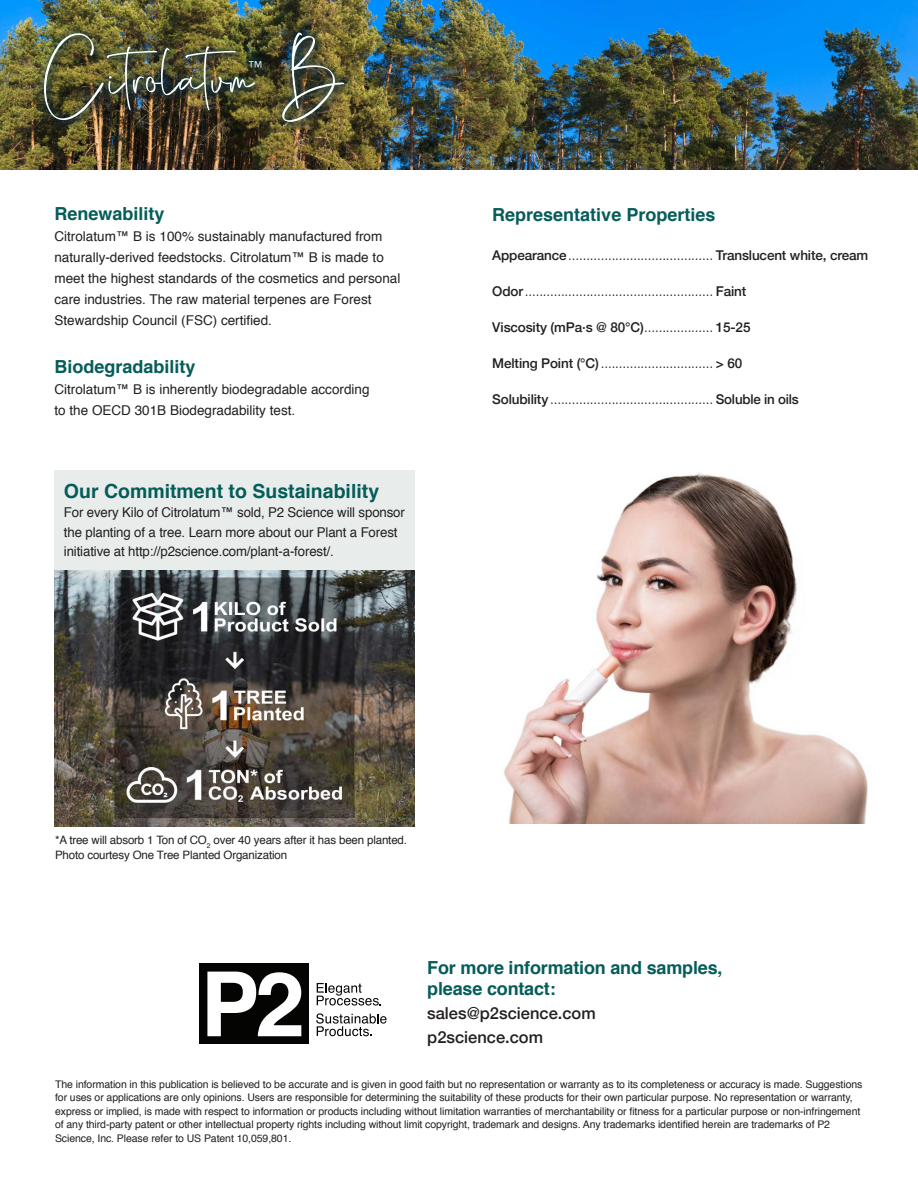
<style>
.page{position:relative;width:918px;height:1188px;background:#fff}
.page>*{position:absolute;margin:0;border:0;box-sizing:border-box;transform-origin:0 0}
.t1{font:48.45px "Hamellista Regular Hamellista";letter-spacing:.02em;color:#fff;scale:1.08 1}
.t2{font:700 19.5px "Helvetica";color:#055d59}
.t3{font:700 18px/21px "Helvetica";color:#055d59}
.t4{font:500 16.5px "Helvetica Neue";color:#231f20}
.t5{font:300 15.15px "Helvetica";color:#fff}
.t6{font:13.5px/21px "Helvetica";color:#231f20}
.t7{font:300 13.5px "Helvetica Neue";color:#231f20}
.t8{font:500 13.5px "Helvetica Neue";letter-spacing:-.01em;color:#231f20}
.t9{font:11.55px "Helvetica";letter-spacing:-.015em;color:#231f20}
.t10{font:10.5px/13.5px "Helvetica";letter-spacing:-.01em;color:#231f20}
.s1{font-weight:500}
.s2{font-weight:300}
</style>
<div class="page">
<svg style="left:317px;top:983px;width:64px;height:23px"></svg>
<svg style="left:316px;top:1013px;width:71px;height:23px"></svg>
<div style="left:199px;top:964px;width:110px;height:80px;background:#040503"></div>
<svg style="left:207px;top:972px;width:94px;height:64px"></svg>
<div style="left:54px;top:470px;width:361px;height:115px;background:#e8edec"></div>
<img style="left:54px;top:570px;width:361px;height:257px">
<img style="left:0;top:0;width:918px;height:170px">
<img style="left:35px;top:24px;width:317px;height:107px">
<svg style="left:248px;top:60px;width:24px;height:18px"></svg>
<div style="left:241px;top:53px;width:29px;height:23px;background:#01394c;opacity:.9"></div>
<img style="left:504px;top:473px;width:364px;height:351px">
<p class="t1" style="left:44px;top:47px;width:278px">Citrolatum B</p>
<p class="t5" style="left:248px;top:53px;width:16px">™</p>
<p class="t3" style="left:54px;top:203px;width:112px">Renewability</p>
<p class="t6" style="left:54px;top:226px;width:347px">Citrolatum™ B is 100% sustainably manufactured from naturally-derived feedstocks. Citrolatum™ B is made to meet the highest standards of the cosmetics and personal care industries. The raw material terpenes are Forest Stewardship Council (FSC) certified.</p>
<p class="t3" style="left:54px;top:356px;width:143px">Biodegradability</p>
<p class="t6" style="left:54px;top:379px;width:317px">Citrolatum™ B is inherently biodegradable according to the OECD 301B Biodegradability test.</p>
<p class="t2" style="left:64px;top:475px;width:317px">Our Commitment to Sustainability</p>
<p class="t6" style="left:64px;top:503px;width:342px;line-height:19.5px">For every Kilo of Citrolatum™ sold, P2 Science will sponsor the planting of a tree. Learn more about our Plant a Forest initiative at http://p2science.com/plant-a-forest/.</p>
<p class="t3" style="left:492px;top:204px;width:225px">Representative Properties</p>
<p class="t7" style="left:492px;top:244px;width:377px"><span class="s1">Appearance</span>........................................ <span class="s1">Translucent white, cream</span></p>
<p class="t7" style="left:492px;top:280px;width:255px"><span class="s1">Odor</span>.................................................... <span class="s1">Faint</span></p>
<p class="t8" style="left:492px;top:316px;width:260px">Viscosity (mPa·s @ 80°C)<span class="s2">...................</span> 15-25</p>
<p class="t7" style="left:492px;top:352px;width:251px"><span class="s1">Melting Point (°C)</span> ............................... <span class="s1">&gt; 60</span></p>
<p class="t7" style="left:492px;top:388px;width:308px"><span class="s1">Solubility</span> ............................................. <span class="s1">Soluble in oils</span></p>
<p class="t9" style="left:55px;top:831px;width:353px">*A tree will absorb 1 Ton of CO<sub>2</sub> over 40 years after it has been planted.</p>
<p class="t9" style="left:55px;top:846px;width:234px">Photo courtesy One Tree Planted Organization</p>
<p class="t3" style="left:427px;top:957px;width:297px">For more information and samples, please contact:</p>
<p class="t4" style="left:427px;top:999px;width:170px">sales@p2science.com</p>
<p class="t4" style="left:427px;top:1023px;width:117px">p2science.com</p>
<p class="t10" style="left:55px;top:1078px;width:809px">The information in this publication is believed to be accurate and is given in good faith but no representation or warranty as to its completeness or accuracy is made. Suggestions for uses or applications are only opinions. Users are responsible for determining the suitability of these products for their own particular purpose. No representation or warranty, express or implied, is made with respect to information or products including without limitation warranties of merchantability or fitness for a particular purpose or non-infringement of any third-party patent or other intellectual property rights including without limit copyright, trademark and designs. Any trademarks identified herein are trademarks of P2<br>Science, Inc. Please refer to US Patent 10,059,801.</p>
</div>
